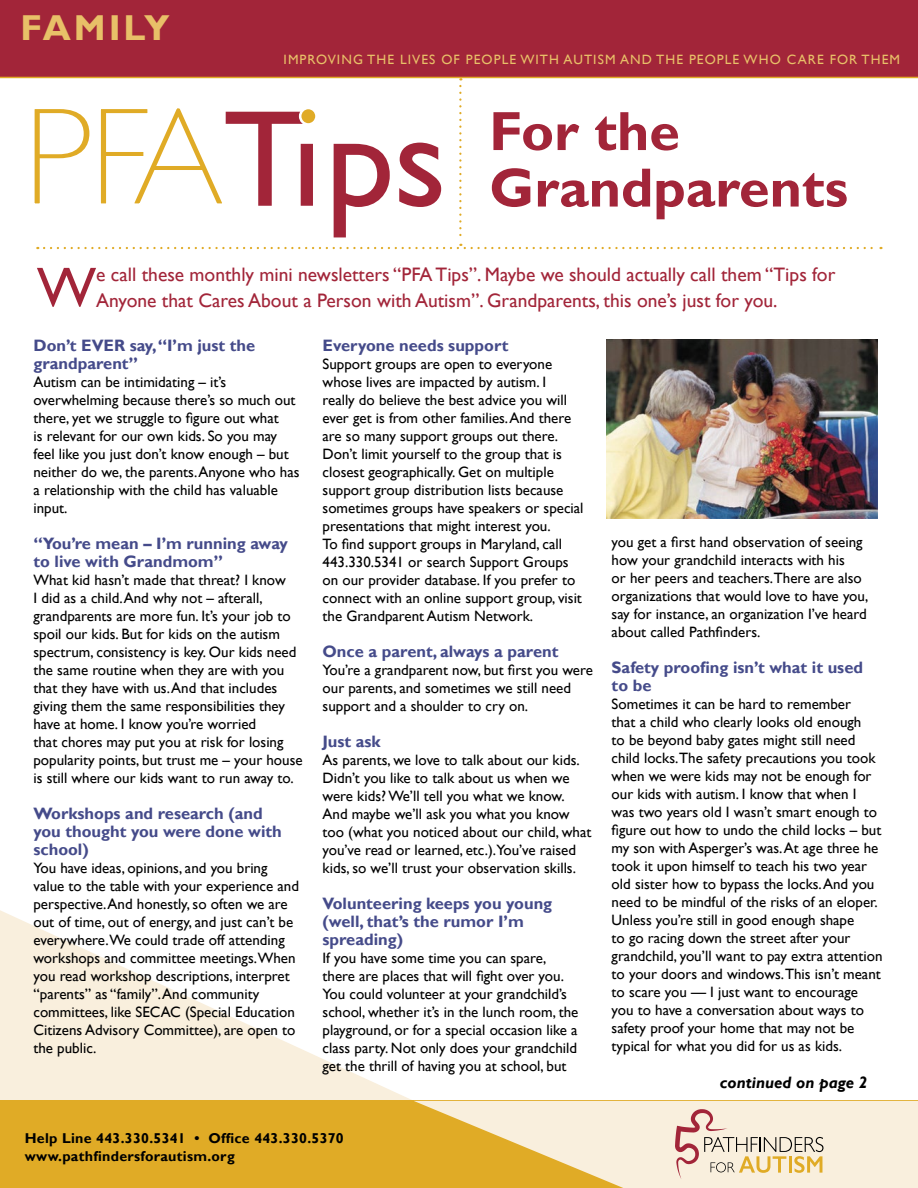
<style>
.page{position:relative;width:918px;height:1188px;background:#fff}
.page>*{position:absolute;margin:0;border:0;box-sizing:border-box;transform-origin:0 0}
.t1{font:56.85px "Gill Sans";color:#a22539}
.t2{font:700 55.5px/56.6px "Gill Sans";color:#a22539}
.t3{font:700 36px "Gill Sans";letter-spacing:.08em;color:#e8c068}
.t4{font:19.5px/25.5px "Gill Sans";color:#a22539}
.t5{font:700 16.5px/18px "Gill Sans";color:#454b8a}
.t6{font:italic 700 16.5px "Gill Sans";color:#000}
.t7{font:15px/18px "Gill Sans";color:#000}
.t8{font:700 14.25px/18px "Gill Sans";letter-spacing:.02em;color:#000}
.t9{font:13.5px "Gill Sans";letter-spacing:.08em;color:#e8c068}
</style>
<div class="page">
<svg style="left:0;top:910px;width:603px;height:191px"></svg>
<div style="left:0;top:1101px;width:918px;height:87px;background:#e0ab26"></div>
<div style="left:0;top:0;width:918px;height:78px;background:#a22539"></div>
<svg style="left:414px;top:1101px;width:504px;height:87px;fill:#f9efdd"></svg>
<svg style="left:34px;top:86px;width:848px;height:163px"></svg>
<div style="left:300px;top:108px;width:16px;height:16px;background:#e0ab26;border-radius:50%"></div>
<div style="left:299px;top:107px;width:19px;height:19px;border:3px solid #fff;border-radius:50%"></div>
<svg style="left:675px;top:1109px;width:148px;height:70px;background:#e8d5c0"></svg>
<img style="left:606px;top:339px;width:271px;height:179px">
<h3 class="t3" style="left:21px;top:6px;width:151px">FAMILY</h3>
<p class="t9" style="left:284px;top:52px;width:618px">IMPROVING THE LIVES OF PEOPLE WITH AUTISM AND THE PEOPLE WHO CARE FOR THEM</p>
<h2 class="t2" style="left:489px;top:105px;width:360px">For the<br>Grandparents</h2>
<h1 class="t1" style="left:37px;top:254px;width:61px">W</h1>
<h3 class="t4" style="left:96px;top:262px;width:741px">e call these monthly mini newsletters “PFA Tips”. Maybe we should actually call them “Tips for<br>Anyone that Cares About a Person with Autism”. Grandparents, this one’s just for you.</h3>
<p class="t5" style="left:33px;top:336px;width:223px">Don’t EVER say, “I’m just the grandparent”</p>
<p class="t7" style="left:33px;top:373px;width:268px">Autism can be intimidating – it’s overwhelming because there’s so much out there, yet we struggle to figure out what<br>is relevant for our own kids. So you may feel like you just don’t know enough – but neither do we, the parents. Anyone who has a relationship with the child has valuable input.</p>
<p class="t5" style="left:33px;top:534px;width:256px">“You’re mean – I’m running away to live with Grandmom”</p>
<p class="t7" style="left:33px;top:571px;width:271px">What kid hasn’t made that threat? I know<br>I did as a child. And why not – afterall, grandparents are more fun. It’s your job to spoil our kids. But for kids on the autism spectrum, consistency is key. Our kids need the same routine when they are with you that they have with us. And that includes giving them the same responsibilities they have at home. I know you’re worried<br>that chores may put you at risk for losing popularity points, but trust me – your house is still where our kids want to run away to.</p>
<p class="t5" style="left:33px;top:804px;width:250px">Workshops and research (and you thought you were done with school)</p>
<p class="t7" style="left:33px;top:859px;width:267px">You have ideas, opinions, and you bring value to the table with your experience and perspective. And honestly, so often we are out of time, out of energy, and just can’t be everywhere.We could trade off attending workshops and committee meetings.When you read workshop descriptions, interpret “parents” as “family”. And community committees, like SECAC (Special Education Citizens Advisory Committee), are open to the public.</p>
<p class="t5" style="left:323px;top:336px;width:187px">Everyone needs support</p>
<p class="t7" style="left:323px;top:355px;width:263px">Support groups are open to everyone whose lives are impacted by autism. I<br>really do believe the best advice you will ever get is from other families. And there are so many support groups out there.<br>Don’t limit yourself to the group that is closest geographically. Get on multiple support group distribution lists because sometimes groups have speakers or special presentations that might interest you.<br>To find support groups in Maryland, call 443.330.5341 or search Support Groups on our provider database. If you prefer to connect with an online support group, visit the Grandparent Autism Network.</p>
<p class="t5" style="left:323px;top:642px;width:237px">Once a parent, always a parent</p>
<p class="t7" style="left:323px;top:661px;width:272px">You’re a grandparent now, but first you were our parents, and sometimes we still need support and a shoulder to cry on.</p>
<p class="t5" style="left:323px;top:732px;width:60px">Just ask</p>
<p class="t7" style="left:323px;top:751px;width:270px">As parents, we love to talk about our kids.<br>Didn’t you like to talk about us when we were kids? We’ll tell you what we know.<br>And maybe we’ll ask you what you know too (what you noticed about our child, what you’ve read or learned, etc.).You’ve raised kids, so we’ll trust your observation skills.</p>
<p class="t5" style="left:323px;top:894px;width:231px">Volunteering keeps you young (well, that’s the rumor I’m spreading)</p>
<p class="t7" style="left:323px;top:949px;width:257px">If you have some time you can spare, there are places that will fight over you.<br>You could volunteer at your grandchild’s school, whether it’s in the lunch room, the playground, or for a special occasion like a class party. Not only does your grandchild get the thrill of having you at school, but</p>
<p class="t7" style="left:612px;top:534px;width:258px">you get a first hand observation of seeing how your grandchild interacts with his<br>or her peers and teachers.There are also organizations that would love to have you, say for instance, an organization I’ve heard about called Pathfinders.</p>
<p class="t5" style="left:612px;top:659px;width:253px">Safety proofing isn’t what it used to be</p>
<p class="t7" style="left:612px;top:696px;width:272px">Sometimes it can be hard to remember<br>that a child who clearly looks old enough<br>to be beyond baby gates might still need child locks.The safety precautions you took when we were kids may not be enough for our kids with autism. I know that when I was two years old I wasn’t smart enough to figure out how to undo the child locks – but my son with Asperger’s was. At age three he took it upon himself to teach his two year old sister how to bypass the locks. And you need to be mindful of the risks of an eloper.<br>Unless you’re still in good enough shape<br>to go racing down the street after your grandchild, you’ll want to pay extra attention to your doors and windows.This isn’t meant to scare you — I just want to encourage you to have a conversation about ways to safety proof your home that may not be typical for what you did for us as kids.</p>
<p class="t8" style="left:25px;top:1129px;width:321px">Help Line 443.330.5341 • Office 443.330.5370 www.pathfindersforautism.org</p>
<p class="t6" style="left:720px;top:1072px;width:149px">continued on page 2</p>
</div>
